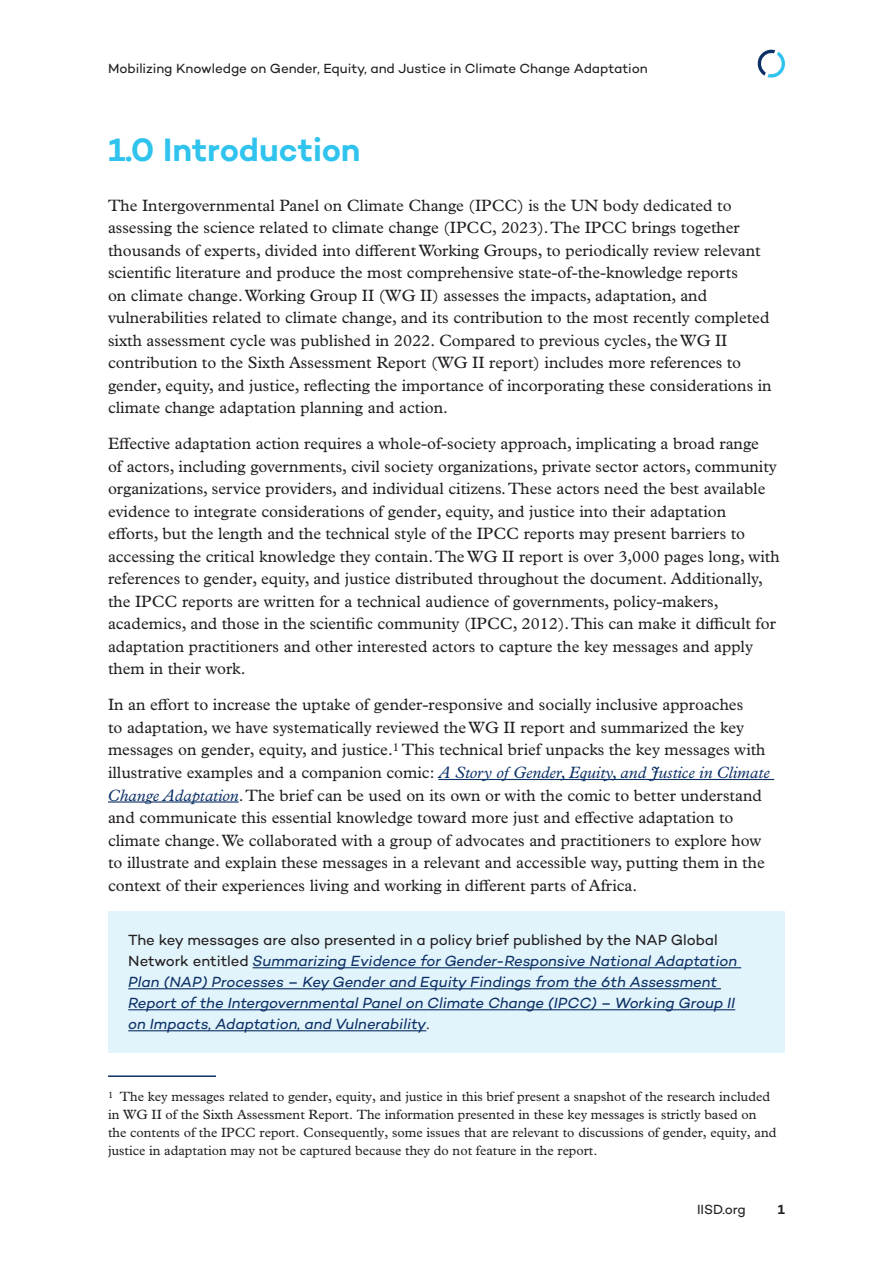
<style>
.page{position:relative;width:893px;height:1263px;background:#fff}
.page>*{position:absolute;margin:0;border:0;box-sizing:border-box;transform-origin:0 0}
.t1{font:600 33px "Campton";color:#2fc3ed}
.t2{font:16.5px/22.5px "Plantin MT Pro";color:#231f20}
.Paragraph{font:italic 15px/21px "Campton";letter-spacing:-.005em;color:#0d3166}
.Footnotes{font:13.5px/18px "Plantin MT Pro";color:#231f20}
.t3{font:13.5px "Campton";letter-spacing:-.005em;color:#231f20}
.t4{font:600 13.5px "Campton";color:#231f20}
.s1{font-style:italic;color:#0d3166}
.s2{font-style:normal;color:#231f20}
</style>
<div class="page">
<svg style="left:757px;top:49px;width:28px;height:29px"></svg>
<hr style="left:438px;top:779px;width:336px;height:1px;background:#0d3166">
<hr style="left:108px;top:801px;width:131px;height:1px;background:#0d3166">
<div style="left:108px;top:912px;width:677px;height:141px;background:#e2f4fb"></div>
<hr style="left:253px;top:967px;width:488px;height:1px;background:#0d3166">
<hr style="left:128px;top:988px;width:593px;height:1px;background:#0d3166">
<hr style="left:128px;top:1009px;width:607px;height:1px;background:#0d3166">
<hr style="left:128px;top:1030px;width:298px;height:1px;background:#0d3166">
<hr style="left:108px;top:1075px;width:108px;height:2px;background:#0d3166">
<p class="t3" style="left:108px;top:60px;width:541px">Mobilizing Knowledge on Gender, Equity, and Justice in Climate Change Adaptation</p>
<h1 class="t1" style="left:108px;top:129px;width:254px">1.0 Introduction</h1>
<p class="t2" style="left:108px;top:194px;width:665px">The Intergovernmental Panel on Climate Change (IPCC) is the UN body dedicated to assessing the science related to climate change (IPCC, 2023). The IPCC brings together thousands of experts, divided into different Working Groups, to periodically review relevant scientific literature and produce the most comprehensive state-of-the-knowledge reports<br>on climate change. Working Group II (WG II) assesses the impacts, adaptation, and vulnerabilities related to climate change, and its contribution to the most recently completed sixth assessment cycle was published in 2022. Compared to previous cycles, the WG II contribution to the Sixth Assessment Report (WG II report) includes more references to gender, equity, and justice, reflecting the importance of incorporating these considerations in climate change adaptation planning and action.</p>
<p class="t2" style="left:108px;top:433px;width:673px">Effective adaptation action requires a whole-of-society approach, implicating a broad range<br>of actors, including governments, civil society organizations, private sector actors, community organizations, service providers, and individual citizens. These actors need the best available evidence to integrate considerations of gender, equity, and justice into their adaptation efforts, but the length and the technical style of the IPCC reports may present barriers to accessing the critical knowledge they contain. The WG II report is over 3,000 pages long, with references to gender, equity, and justice distributed throughout the document. Additionally, the IPCC reports are written for a technical audience of governments, policy-makers, academics, and those in the scientific community (IPCC, 2012). This can make it difficult for adaptation practitioners and other interested actors to capture the key messages and apply them in their work.</p>
<p class="t2" style="left:108px;top:694px;width:663px">In an effort to increase the uptake of gender-responsive and socially inclusive approaches<br>to adaptation, we have systematically reviewed the WG II report and summarized the key messages on gender, equity, and justice.<sup>1</sup> This technical brief unpacks the key messages with illustrative examples and a companion comic: <span class="s1">A Story of Gender, Equity, and Justice in Climate Change Adaptation</span>. The brief can be used on its own or with the comic to better understand and communicate this essential knowledge toward more just and effective adaptation to climate change. We collaborated with a group of advocates and practitioners to explore how to illustrate and explain these messages in a relevant and accessible way, putting them in the context of their experiences living and working in different parts of Africa.</p>
<p class="Paragraph" style="left:128px;top:929px;width:610px"><span class="s2">The key messages are also presented in a policy brief published by the NAP Global Network entitled</span> Summarizing Evidence for Gender-Responsive National Adaptation Plan (NAP) Processes – Key Gender and Equity Findings from the 6th Assessment Report of the Intergovernmental Panel on Climate Change (IPCC) – Working Group II on Impacts, Adaptation, and Vulnerability<span class="s2">.</span></p>
<p class="Footnotes" style="left:108px;top:1087px;width:670px"><sup>1</sup> The key messages related to gender, equity, and justice in this brief present a snapshot of the research included in WG II of the Sixth Assessment Report. The information presented in these key messages is strictly based on the contents of the IPCC report. Consequently, some issues that are relevant to discussions of gender, equity, and justice in adaptation may not be captured because they do not feature in the report.</p>
<p class="t3" style="left:697px;top:1201px;width:50px">IISD.org</p>
<p class="t4" style="left:778px;top:1201px;width:9px">1</p>
</div>
